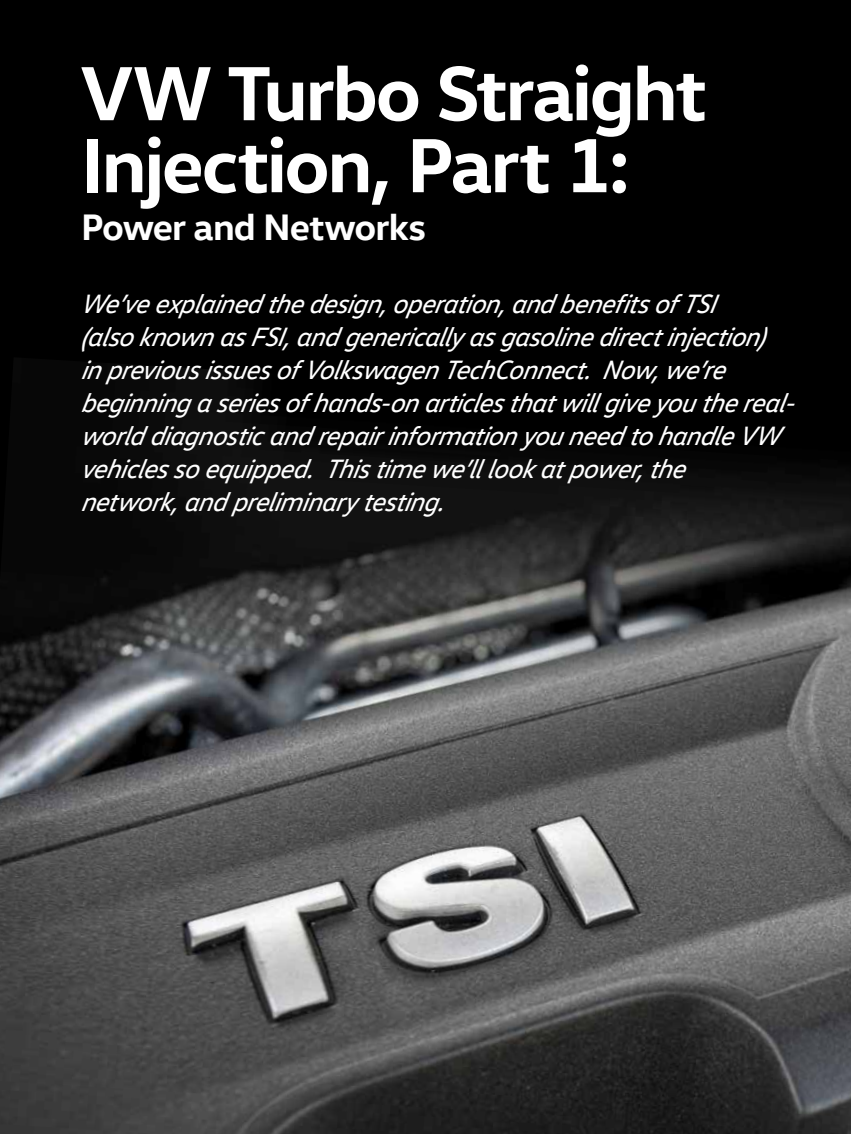
<style>
.page{position:relative;width:851px;height:1134px;background:#fff}
.page>*{position:absolute;margin:0;border:0;box-sizing:border-box;transform-origin:0 0}
.t1{font:700 78px/72px "VW Head";letter-spacing:-.035em;color:#fff}
.t2{font:700 37.5px "VW Head";letter-spacing:-.025em;color:#fff}
.t3{font:italic 27px/33px "VW Head";letter-spacing:-.025em;color:#fff;scale:.96 1}
</style>
<div class="page">
<div style="left:0;top:0;width:850px;height:1134px;background:#000"></div>
<img style="left:0;top:366px;width:850px;height:768px">
<h1 class="t1" style="left:81px;top:54px;width:627px">VW Turbo Straight<br>Injection, Part 1:</h1>
<h2 class="t2" style="left:81px;top:203px;width:346px">Power and Networks</h2>
<p class="t3" style="left:81px;top:286px;width:751px">We’ve exp lained the design, op eration, and benefitsof TSI<br>(also known asFSI, and generically asgasoline directinjection)<br>in p reviousissuesof Volkswagen TechConnect. Now, we’re beginning a seriesof hands-on articlesthatwillgive you the real&shy;world diagnosticand rep airinformation you need to handle VW vehiclesso equipp ed. Thistime we’lllookatp ower, the<br>network, and preliminary testing.</p>
</div>
